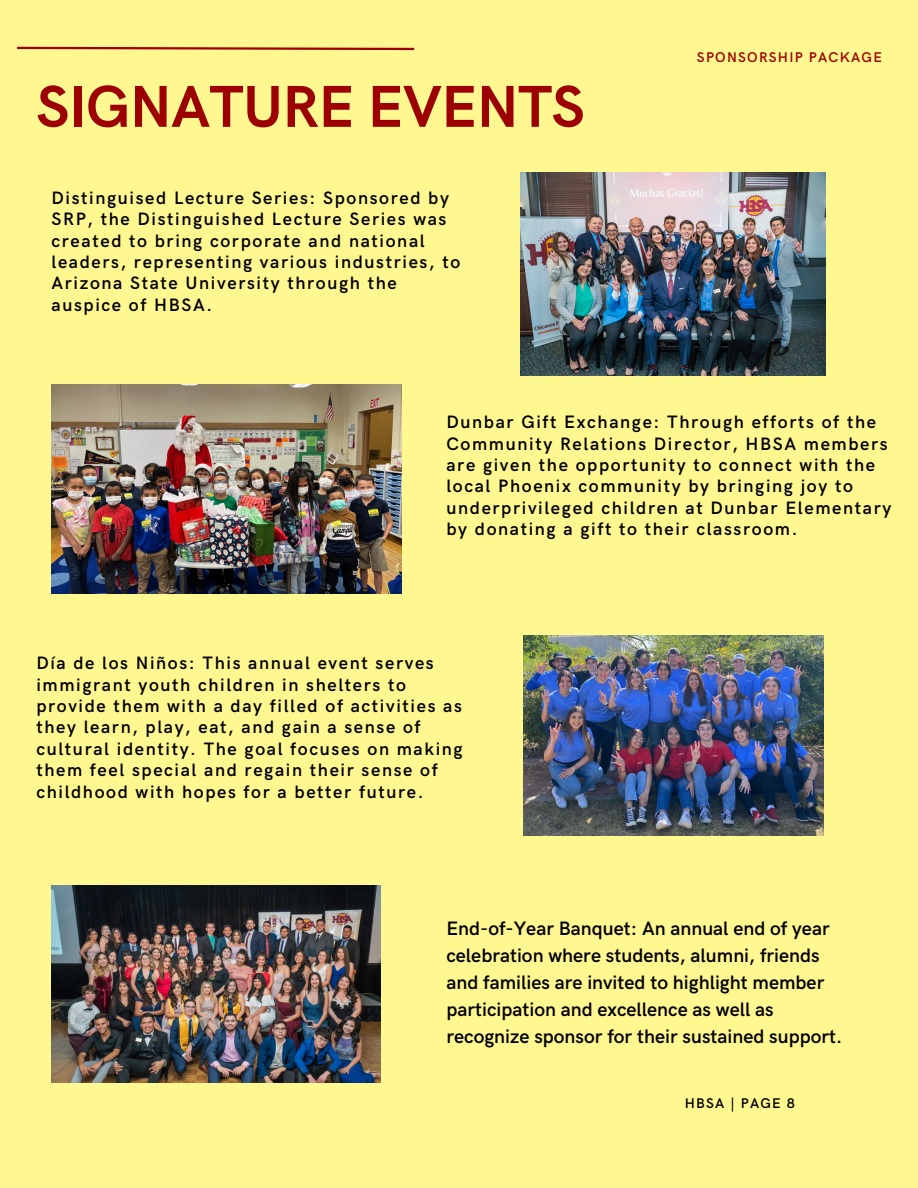
<style>
.page{position:relative;width:918px;height:1188px;background:#fff790}
.page>*{position:absolute;margin:0;border:0;box-sizing:border-box;transform-origin:0 0}
.t1{font:700 59.25px "HK Grotesk";letter-spacing:-.01em;color:#9c0000}
.t2{font:600 19.5px/27px "HK Grotesk";color:#000}
.t3{font:600 18px/21.3px "HK Grotesk";letter-spacing:.09em;color:#000}
.t4{font:600 14.1px "HK Grotesk";letter-spacing:.09em;color:#9c0000}
.t5{font:600 14.1px "HK Grotesk";letter-spacing:.09em;color:#000}
</style>
<div class="page">
<img style="left:520px;top:172px;width:305px;height:204px">
<img style="left:523px;top:635px;width:301px;height:201px">
<img style="left:52px;top:384px;width:349px;height:209px">
<svg style="left:17px;top:46px;width:398px;height:5px"></svg>
<img style="left:52px;top:886px;width:328px;height:197px">
<h2 class="t1" style="left:36px;top:74px;width:550px">SIGNATURE EVENTS</h2>
<h2 class="t3" style="left:52px;top:188px;width:410px">Distinguised Lecture Series: Sponsored by SRP, the Distinguished Lecture Series was created to bring corporate and national leaders, representing various industries, to Arizona State University through the auspice of HBSA.</h2>
<h2 class="t4" style="left:697px;top:50px;width:186px">SPONSORSHIP PACKAGE</h2>
<p class="t3" style="left:446px;top:412px;width:446px">Dunbar Gift Exchange: Through efforts of the Community Relations Director, HBSA members are given the opportunity to connect with the local Phoenix community by bringing joy to underprivileged children at Dunbar Elementary by donating a gift to their classroom.</p>
<p class="t3" style="left:36px;top:653px;width:428px">Día de los Niños: This annual event serves immigrant youth children in shelters to provide them with a day filled of activities as they learn, play, eat, and gain a sense of cultural identity. The goal focuses on making them feel special and regain their sense of childhood with hopes for a better future.</p>
<p class="t2" style="left:446px;top:916px;width:397px">End-of-Year Banquet: An annual end of year celebration where students, alumni, friends and families are invited to highlight member participation and excellence as well as recognize sponsor for their sustained support.</p>
<p class="t5" style="left:685px;top:1095px;width:112px">HBSA | PAGE 8</p>
</div>
